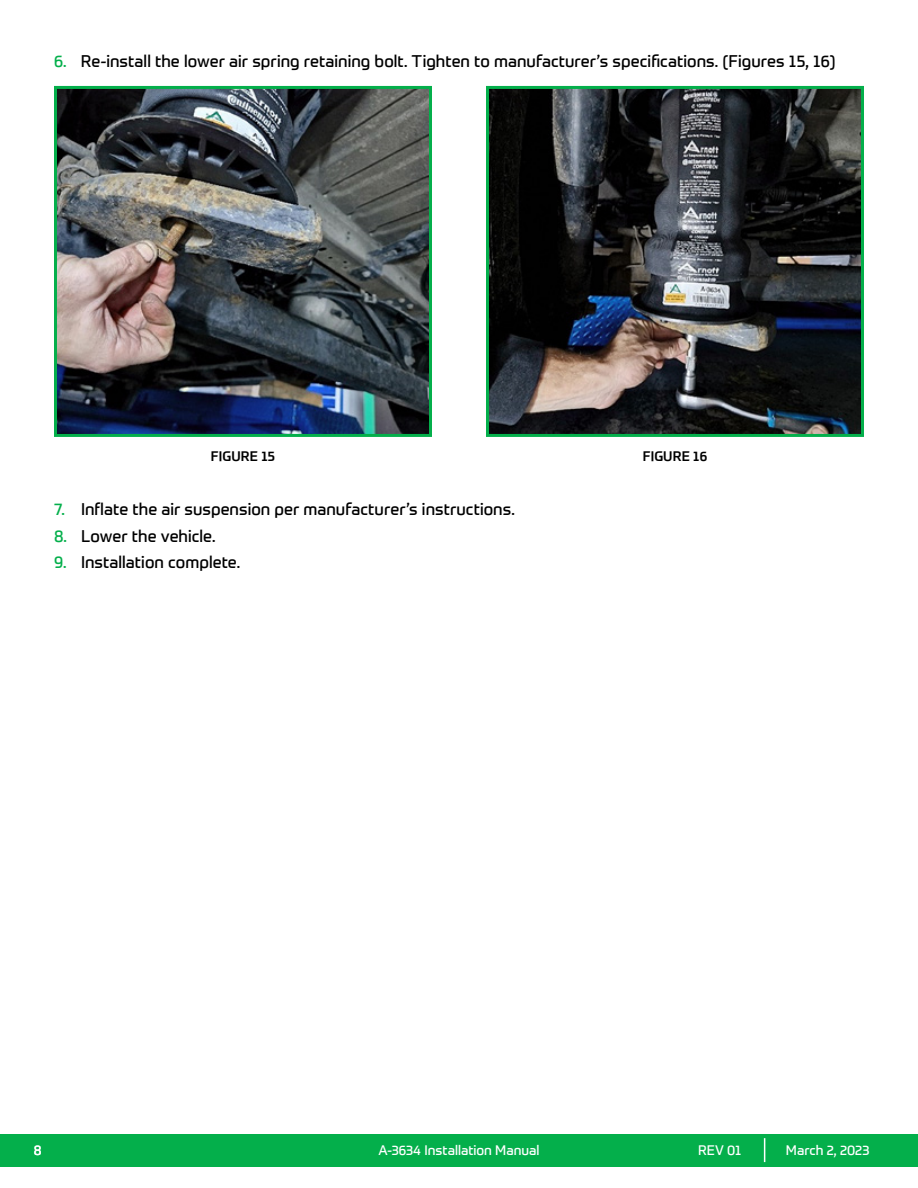
<style>
.page{position:relative;width:918px;height:1188px;background:#fff}
.page>*{position:absolute;margin:0;border:0;box-sizing:border-box;transform-origin:0 0}
.t1{font:16.5px "Prometo";color:#000}
.t2{font:13.5px "Prometo";color:#fff}
.t3{font:500 13.5px "Prometo";letter-spacing:.015em;color:#000}
.s1{color:#04af4b}
</style>
<div class="page">
<div style="left:0;top:1134px;width:918px;height:32px;background:#04af4b"></div>
<svg style="left:764px;top:1138px;width:1px;height:24px"></svg>
<img style="left:58px;top:90px;width:370px;height:343px">
<div style="left:54px;top:86px;width:378px;height:351px;border:3px solid #04af4b"></div>
<img style="left:490px;top:90px;width:370px;height:343px">
<div style="left:486px;top:86px;width:378px;height:351px;border:3px solid #04af4b"></div>
<p class="t1" style="left:54px;top:51px;width:783px"><span class="s1">6.</span> Re-install the lower air spring retaining bolt. Tighten to manufacturer’s specifications. (Figures 15, 16)</p>
<p class="t3" style="left:211px;top:448px;width:66px">FIGURE 15</p>
<p class="t3" style="left:643px;top:448px;width:66px">FIGURE 16</p>
<p class="t1" style="left:54px;top:499px;width:462px"><span class="s1">7.</span> Inflate the air suspension per manufacturer’s instructions.</p>
<p class="t1" style="left:54px;top:526px;width:163px"><span class="s1">8.</span> Lower the vehicle.</p>
<p class="t1" style="left:54px;top:552px;width:188px"><span class="s1">9.</span> Installation complete.</p>
<p class="t2" style="left:34px;top:1142px;width:9px">8</p>
<p class="t2" style="left:378px;top:1142px;width:163px">A-3634 Installation Manual</p>
<p class="t2" style="left:698px;top:1142px;width:45px">REV 01</p>
<p class="t2" style="left:786px;top:1142px;width:85px">March 2, 2023</p>
</div>
